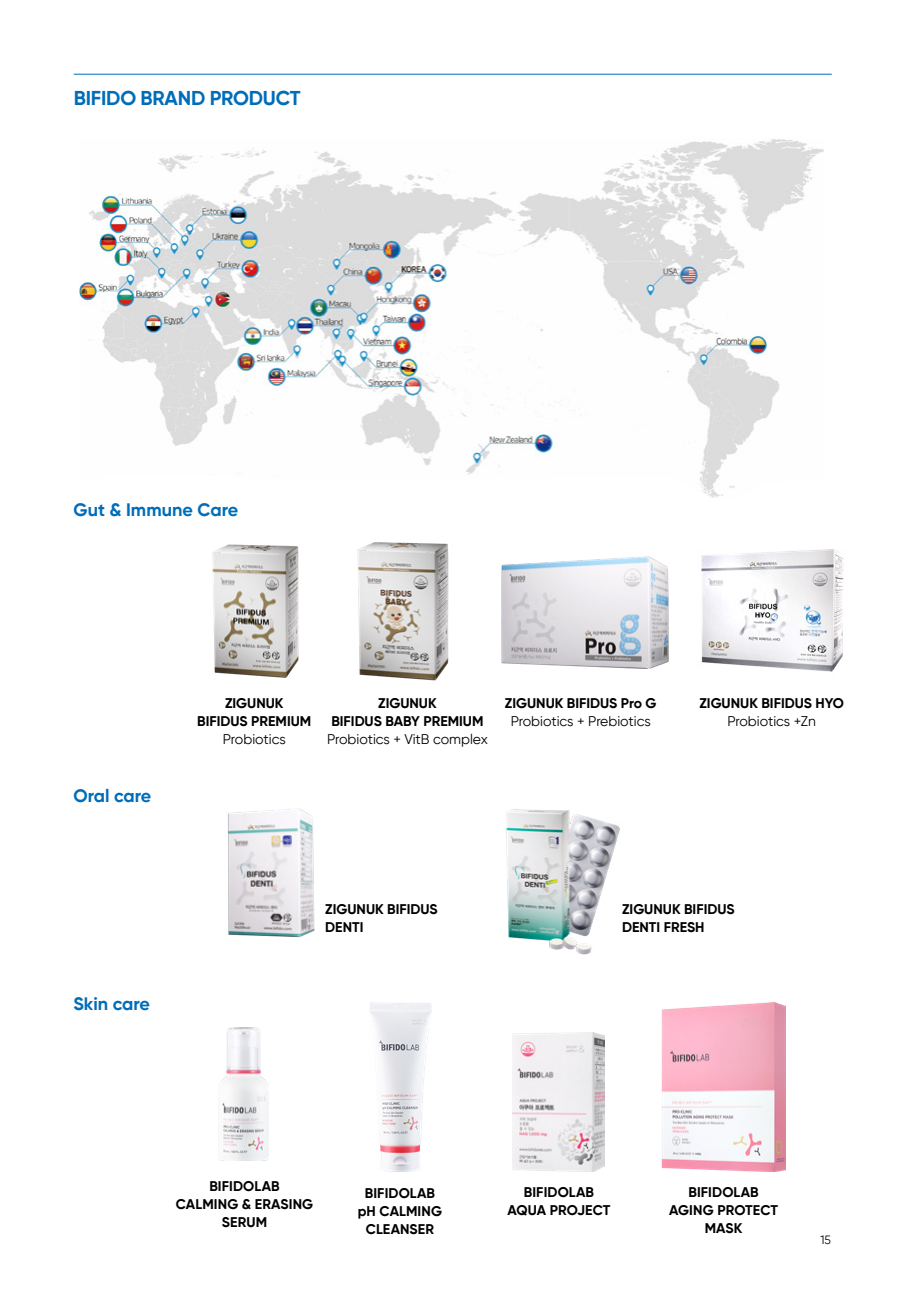
<style>
.page{position:relative;width:908px;height:1304px;background:#fff}
.page>*{position:absolute;margin:0;border:0;box-sizing:border-box;transform-origin:0 0}
.t1{font:700 20px "Gilroy";letter-spacing:-.01em;color:#006db8}
.t2{font:700 18px "Gilroy";color:#006db8}
.t3{font:700 14px/18px "Gilroy";color:#000;text-align:center}
.t4{font:14px "Gilroy";color:#000}
.t5{font:12px "Gilroy";color:#000}
</style>
<div class="page">
<img style="left:79px;top:138px;width:744px;height:360px">
<img style="left:546px;top:475px;width:130px;height:5px">
<img style="left:101px;top:475px;width:131px;height:4px">
<img style="left:501px;top:556px;width:167px;height:113px">
<img style="left:701px;top:549px;width:143px;height:123px">
<img style="left:357px;top:542px;width:92px;height:139px">
<img style="left:212px;top:544px;width:87px;height:134px">
<img style="left:228px;top:808px;width:87px;height:130px">
<img style="left:370px;top:1002px;width:61px;height:170px">
<img style="left:218px;top:1028px;width:50px;height:133px">
<img style="left:512px;top:1033px;width:92px;height:138px">
<img style="left:661px;top:1002px;width:124px;height:169px">
<img style="left:506px;top:809px;width:114px;height:146px">
<hr style="left:74px;top:74px;width:757px;height:1px;background:#006db8">
<h1 class="t1" style="left:74px;top:85px;width:228px">BIFIDO BRAND PRODUCT</h1>
<p class="t2" style="left:73px;top:498px;width:166px">Gut &amp; Immune Care</p>
<p class="t2" style="left:73px;top:784px;width:79px">Oral care</p>
<p class="t2" style="left:73px;top:992px;width:78px">Skin care</p>
<p class="t3" style="left:197px;top:694px;width:115px">ZIGUNUK<br>BIFIDUS PREMIUM</p>
<p class="t4" style="left:223px;top:731px;width:64px">Probiotics</p>
<p class="t3" style="left:331px;top:694px;width:153px">ZIGUNUK<br>BIFIDUS BABY PREMIUM</p>
<p class="t4" style="left:327px;top:731px;width:162px">Probiotics + VitB complex</p>
<p class="t3" style="left:504px;top:694px;width:153px">ZIGUNUK BIFIDUS Pro G</p>
<p class="t4" style="left:510px;top:713px;width:141px">Probiotics + Prebiotics</p>
<p class="t3" style="left:699px;top:694px;width:146px">ZIGUNUK BIFIDUS HYO</p>
<p class="t4" style="left:727px;top:713px;width:90px">Probiotics +Zn</p>
<p class="t3" style="left:325px;top:900px;width:114px;text-align:left">ZIGUNUK BIFIDUS<br>DENTI</p>
<p class="t3" style="left:621px;top:900px;width:114px;text-align:left">ZIGUNUK BIFIDUS<br>DENTI FRESH</p>
<p class="t3" style="left:176px;top:1177px;width:139px">BIFIDOLAB<br>CALMING &amp; ERASING<br>SERUM</p>
<p class="t3" style="left:357px;top:1184px;width:86px">BIFIDOLAB pH CALMING<br>CLEANSER</p>
<p class="t3" style="left:507px;top:1183px;width:105px">BIFIDOLAB<br>AQUA PROJECT</p>
<p class="t3" style="left:668px;top:1183px;width:110px">BIFIDOLAB<br>AGING PROTECT<br>MASK</p>
<p class="t5" style="left:820px;top:1232px;width:12px">15</p>
</div>
